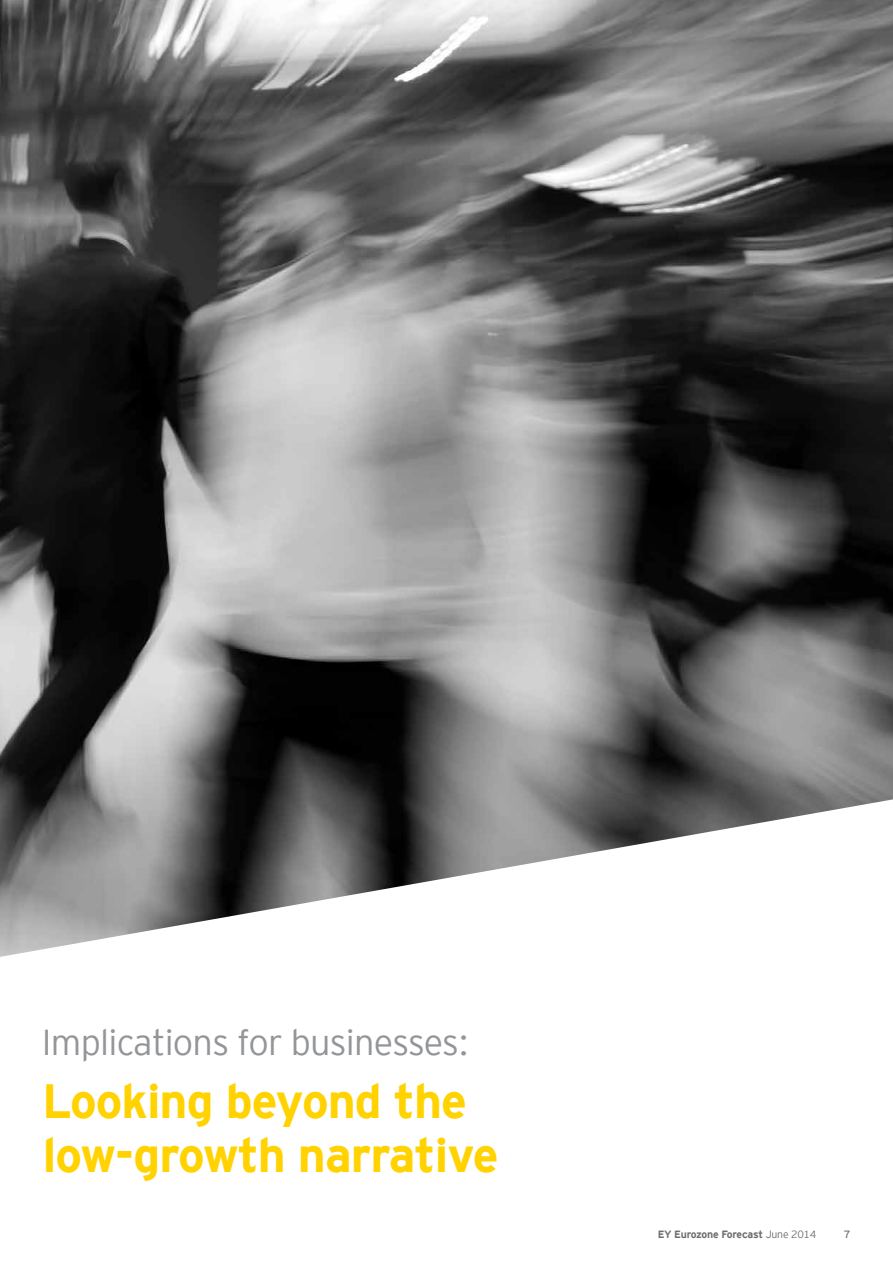
<style>
.page{position:relative;width:893px;height:1263px;background:#fff}
.page>*{position:absolute;margin:0;border:0;box-sizing:border-box;transform-origin:0 0}
.t1{font:700 48px/54px "EY Interstate";letter-spacing:-.02em;color:#ffd200}
.t2{font:300 36px "EY Interstate";letter-spacing:-.02em;color:#939598}
.t3{font:700 10.5px "EY Interstate";letter-spacing:-.03em;color:#6d6e71}
.t4{font:10.5px "EY Interstate";color:#6d6e71}
.s1{font-weight:300}
</style>
<div class="page">
<img style="left:0;top:0;width:893px;height:957px">
<p class="t2" style="left:42px;top:1017px;width:429px">Implications for businesses:</p>
<p class="t1" style="left:42px;top:1070px;width:458px">Looking beyond the low-growth narrative</p>
<p class="t3" style="left:658px;top:1227px;width:160px">EY Eurozone Forecast <span class="s1">June 2014</span></p>
<p class="t4" style="left:844px;top:1227px;width:8px">7</p>
</div>
